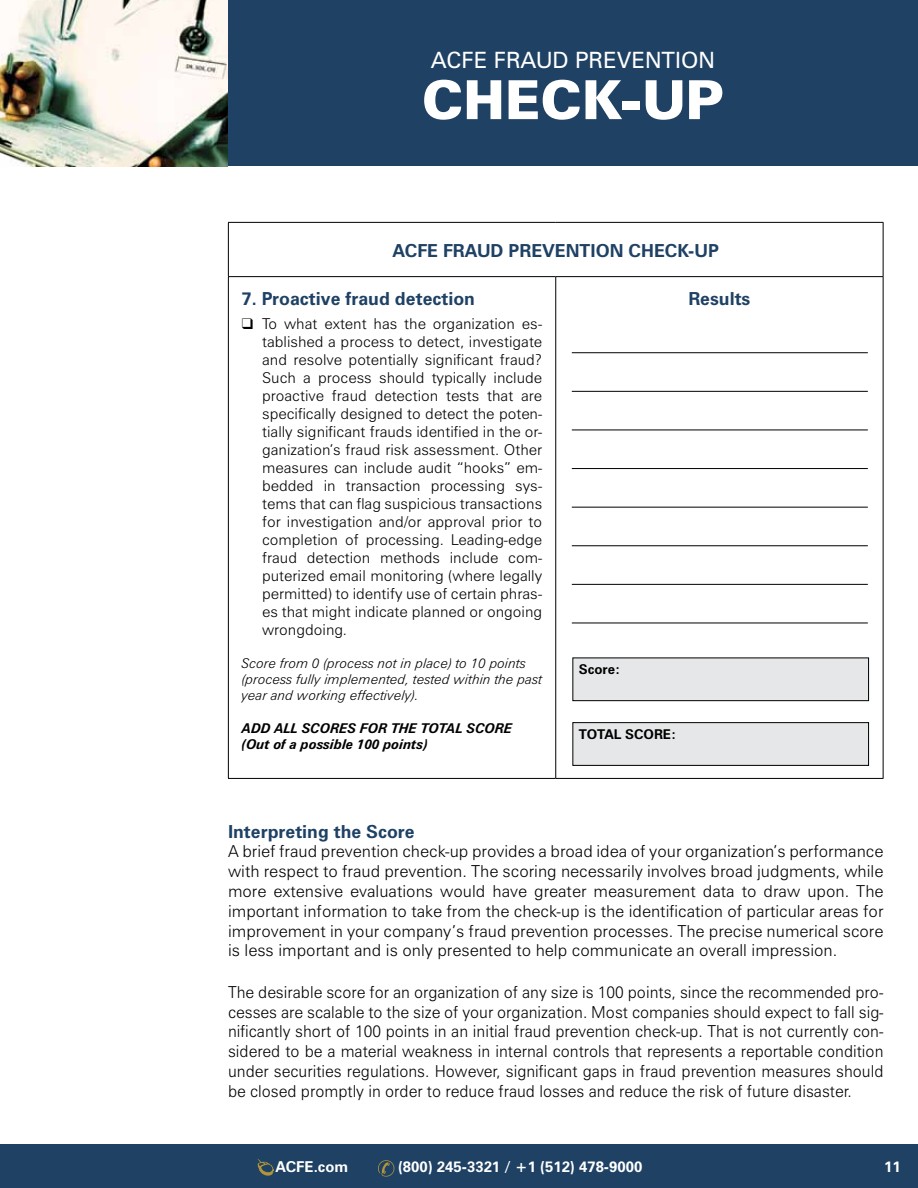
<style>
.page{position:relative;width:918px;height:1188px;background:#fff}
.page>*{position:absolute;margin:0;border:0;box-sizing:border-box;transform-origin:0 0}
.t1{font:900 54px "Zurich BT";color:#fff}
.t2{font:22.5px "Zurich BT";color:#fff}
.t3{font:700 18px "Zurich BT";color:#1e4164}
.t4{font:300 16.5px/19.8px "Zurich BT";color:#000;text-align:justify;scale:.95 1}
.t5{font:300 16.5px/19.8px "Zurich BT";color:#000;text-align:justify}
.t6{font:300 15px/18px "Zurich BT";color:#000;text-align:justify}
.t7{font:700 15px "Zurich BT";color:#fff}
.t8{font:italic 300 13.5px/16.2px "Zurich BT";color:#000}
.t9{font:italic 700 13.5px/16.2px "Zurich BT";color:#000}
.t10{font:700 13.5px "Zurich BT";color:#000}
</style>
<div class="page">
<div style="left:228px;top:0;width:690px;height:166px;background:#1e4164"></div>
<img style="left:0;top:0;width:228px;height:166px">
<div style="left:0;top:1144px;width:918px;height:44px;background:#1e4164"></div>
<hr style="left:228px;top:222px;width:328px;height:1px;background:#000">
<hr style="left:228px;top:223px;width:1px;height:53px;background:#000">
<hr style="left:556px;top:222px;width:328px;height:1px;background:#000">
<hr style="left:883px;top:223px;width:1px;height:53px;background:#000">
<hr style="left:228px;top:276px;width:328px;height:1px;background:#000">
<hr style="left:228px;top:277px;width:1px;height:501px;background:#000">
<hr style="left:556px;top:276px;width:328px;height:1px;background:#000">
<hr style="left:555px;top:277px;width:1px;height:501px;background:#000">
<hr style="left:883px;top:277px;width:1px;height:501px;background:#000">
<hr style="left:228px;top:778px;width:328px;height:1px;background:#000">
<hr style="left:556px;top:778px;width:328px;height:1px;background:#000">
<hr style="left:572px;top:352px;width:296px;height:1px;background:#000">
<hr style="left:572px;top:391px;width:296px;height:1px;background:#000">
<hr style="left:572px;top:430px;width:296px;height:1px;background:#000">
<hr style="left:572px;top:468px;width:296px;height:1px;background:#000">
<hr style="left:572px;top:507px;width:296px;height:1px;background:#000">
<hr style="left:572px;top:545px;width:296px;height:1px;background:#000">
<hr style="left:572px;top:584px;width:296px;height:1px;background:#000">
<hr style="left:572px;top:623px;width:296px;height:1px;background:#000">
<div style="left:573px;top:658px;width:296px;height:43px;background:#e6e7e8"></div>
<div style="left:572px;top:658px;width:297px;height:43px;border:1px solid #000"></div>
<div style="left:573px;top:723px;width:296px;height:42px;background:#e6e7e8"></div>
<div style="left:572px;top:722px;width:297px;height:44px;border:1px solid #000"></div>
<svg style="left:378px;top:1160px;width:16px;height:17px"></svg>
<img style="left:257px;top:1159px;width:16px;height:16px">
<h2 class="t2" style="left:431px;top:46px;width:286px">ACFE FRAUD PREVENTION</h2>
<h1 class="t1" style="left:422px;top:67px;width:304px">CHECK-UP</h1>
<p class="t3" style="left:393px;top:239px;width:328px">ACFE FRAUD PREVENTION CHECK-UP</p>
<p class="t3" style="left:242px;top:287px;width:235px">7. Proactive fraud detection</p>
<p class="t6" style="left:262px;top:315px;width:282px;text-indent:-20px">❑ To what extent has the organization es&shy;tablished a process to detect, investigate and resolve potentially significant fraud?<br>Such a process should typically include proactive fraud detection tests that are specifically designed to detect the poten&shy;tially significant frauds identified in the or&shy;ganization’s fraud risk assessment. Other measures can include audit “hooks” em&shy;bedded in transaction processing sys&shy;tems that can flag suspicious transactions for investigation and/or approval prior to completion of processing. Leading-edge fraud detection methods include com&shy;puterized email monitoring (where legally permitted) to identify use of certain phras&shy;es that might indicate planned or ongoing wrongdoing.</p>
<p class="t8" style="left:242px;top:655px;width:302px">Score from 0 (process not in place) to 10 points (process fully implemented, tested within the past year and working effectively).</p>
<p class="t9" style="left:242px;top:719px;width:272px">ADD ALL SCORES FOR THE TOTAL SCORE (Out of a possible 100 points)</p>
<p class="t3" style="left:688px;top:287px;width:64px">Results</p>
<p class="t10" style="left:579px;top:661px;width:43px">Score:</p>
<p class="t10" style="left:579px;top:726px;width:10px">tota</p>
<p class="t10" style="left:614px;top:726px;width:31px">l Score</p>
<p class="t10" style="left:671px;top:726px;width:7px">:</p>
<p class="t3" style="left:228px;top:820px;width:188px">Interpreting the Score</p>
<p class="t5" style="left:228px;top:842px;width:657px">A brief fraud prevention check-up provides a broad idea of your organization’s performance with respect to fraud prevention. The scoring necessarily involves broad judgments, while more extensive evaluations would have greater measurement data to draw upon. The important information to take from the check-up is the identification of particular areas for improvement in your company’s fraud prevention processes. The precise numerical score is less important and is only presented to help communicate an overall impression.</p>
<p class="t4" style="left:228px;top:982px;width:692px">The desirable score for an organization of any size is 100 points, since the recommended pro&shy;cesses are scalable to the size of your organization. Most companies should expect to fall sig&shy;nificantly short of 100 points in an initial fraud prevention check-up. That is not currently con&shy;sidered to be a material weakness in internal controls that represents a reportable condition under securities regulations. However, significant gaps in fraud prevention measures should be closed promptly in order to reduce fraud losses and reduce the risk of future disaster.</p>
<p class="t7" style="left:276px;top:1158px;width:74px">ACFE.com</p>
<p class="t7" style="left:398px;top:1158px;width:246px">(800) 245-3321 / +1 (512) 478-9000</p>
<p class="t7" style="left:884px;top:1158px;width:18px">11</p>
</div>
